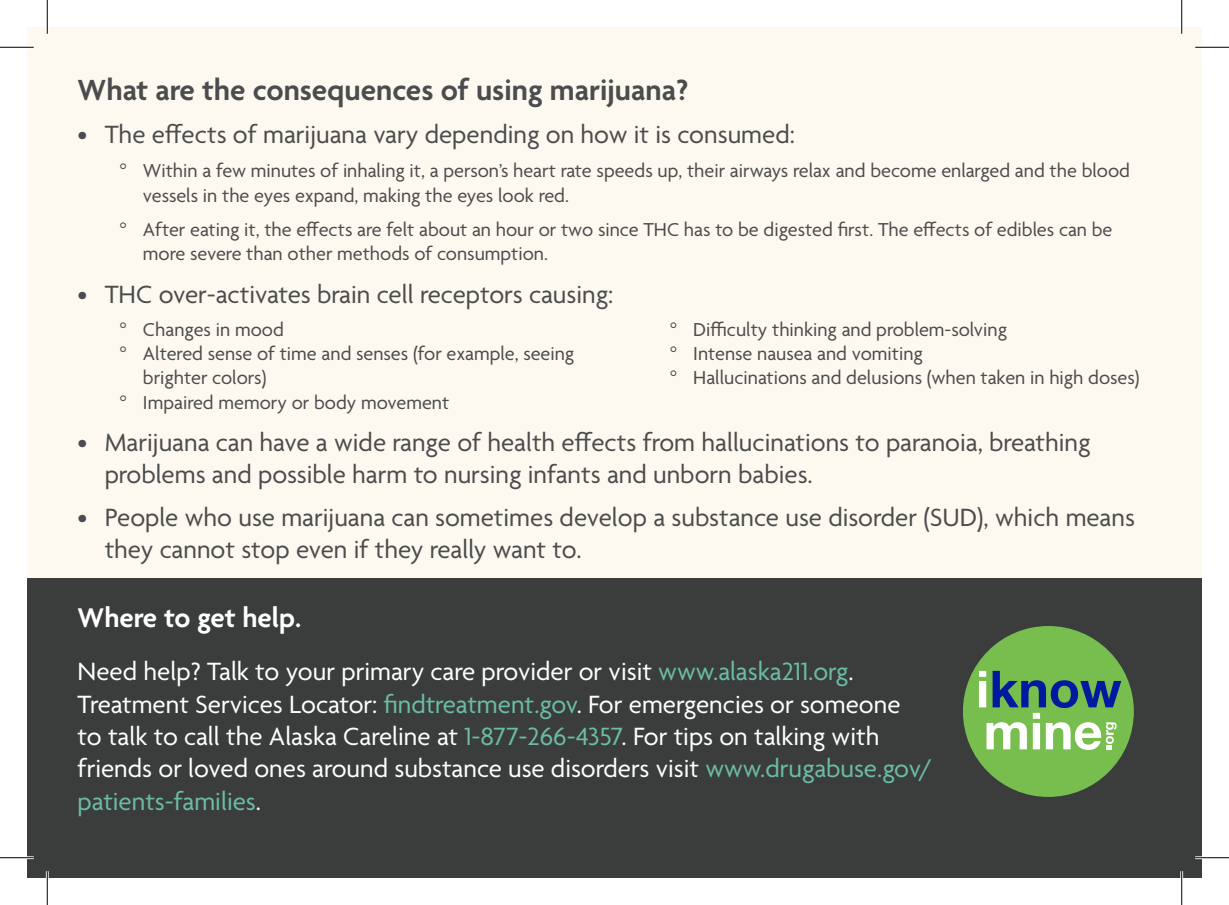
<style>
.page{position:relative;width:1229px;height:905px;background:#fff}
.page>*{position:absolute;margin:0;border:0;box-sizing:border-box;transform-origin:0 0}
.Heading_Agenda_Gray{font:600 31.5px "Agenda";color:#4b4c4d}
.Agenda_Heading_white{font:600 29.25px "Agenda";color:#fff}
.t1{font:27px/32.4px "Agenda";color:#4b4c4d}
.t2{font:27px/32.4px "Agenda";color:#fff}
.t3{font:20.25px/24.3px "Agenda";color:#4b4c4d}
.s1{font-family:"American Typewriter"}
.s2{color:#6bbca6}
</style>
<div class="page">
<div style="left:27px;top:27px;width:1175px;height:851px;background:#fef9f0"></div>
<div style="left:27px;top:579px;width:1175px;height:299px;background:#3b3d3d"></div>
<div style="left:963px;top:626px;width:170px;height:170px;background:#77be4e;border-radius:50%"></div>
<svg style="left:979px;top:671px;width:142px;height:79px"></svg>
<hr style="left:0;top:46px;width:34px;height:3px;background:#fff">
<hr style="left:1195px;top:46px;width:33px;height:3px;background:#fff">
<hr style="left:0;top:856px;width:34px;height:3px;background:#fff">
<hr style="left:1195px;top:856px;width:33px;height:3px;background:#fff">
<hr style="left:46px;top:0;width:3px;height:34px;background:#fff">
<hr style="left:46px;top:871px;width:3px;height:33px;background:#fff">
<hr style="left:1180px;top:0;width:3px;height:34px;background:#fff">
<hr style="left:1180px;top:871px;width:3px;height:33px;background:#fff">
<hr style="left:0;top:47px;width:34px;height:1px;background:#000">
<hr style="left:1195px;top:47px;width:33px;height:1px;background:#000">
<hr style="left:0;top:857px;width:34px;height:1px;background:#000">
<hr style="left:1195px;top:857px;width:33px;height:1px;background:#000">
<hr style="left:47px;top:0;width:1px;height:34px;background:#000">
<hr style="left:47px;top:871px;width:1px;height:33px;background:#000">
<hr style="left:1181px;top:0;width:1px;height:34px;background:#000">
<hr style="left:1181px;top:871px;width:1px;height:33px;background:#000">
<p class="Heading_Agenda_Gray" style="left:78px;top:73px;width:612px">What are the consequences of using marijuana?</p>
<p class="t1" style="left:78px;top:120px;width:719px">• The effects of marijuana vary depending on how it is consumed:</p>
<p class="t3" style="left:143px;top:160px;width:988px;text-indent:-25px"><span class="s1">°</span> Within a few minutes of inhaling it, a person’s heart rate speeds up, their airways relax and become enlarged and the blood vessels in the eyes expand, making the eyes look red.</p>
<p class="t3" style="left:143px;top:218px;width:971px;text-indent:-25px"><span class="s1">°</span> After eating it, the effects are felt about an hour or two since THC has to be digested first. The effects of edibles can be more severe than other methods of consumption.</p>
<p class="t1" style="left:78px;top:279px;width:537px">• THC over-activates brain cell receptors causing:</p>
<p class="t3" style="left:118px;top:318px;width:167px"><span class="s1">°</span> Changes in mood</p>
<p class="t3" style="left:143px;top:342px;width:433px;text-indent:-25px"><span class="s1">°</span> Altered sense of time and senses (for example, seeing brighter colors)</p>
<p class="t3" style="left:118px;top:391px;width:332px"><span class="s1">°</span> Impaired memory or body movement</p>
<p class="t3" style="left:668px;top:318px;width:340px"><span class="s1">°</span> Difficulty thinking and problem-solving</p>
<p class="t3" style="left:668px;top:342px;width:256px"><span class="s1">°</span> Intense nausea and vomiting</p>
<p class="t3" style="left:668px;top:367px;width:472px"><span class="s1">°</span> Hallucinations and delusions (when taken in high doses)</p>
<p class="t1" style="left:105px;top:427px;width:987px;text-indent:-27px">• Marijuana can have a wide range of health effects from hallucinations to paranoia, breathing problems and possible harm to nursing infants and unborn babies.</p>
<p class="t1" style="left:105px;top:502px;width:1031px;text-indent:-27px">• People who use marijuana can sometimes develop a substance use disorder (SUD), which means they cannot stop even if they really want to.</p>
<p class="Agenda_Heading_white" style="left:78px;top:602px;width:225px">Where to get help.</p>
<p class="t2" style="left:78px;top:657px;width:856px">Need help? Talk to your primary care provider or visit <span class="s2">www.alaska211.org</span>.<br>Treatment Services Locator: <span class="s2">findtreatment.gov</span>. For emergencies or someone<br>to talk to call the Alaska Careline at <span class="s2">1-877-266-4357</span>. For tips on talking with friends or loved ones around substance use disorders visit <span class="s2">www.drugabuse.gov/ patients-families</span>.</p>
</div>
